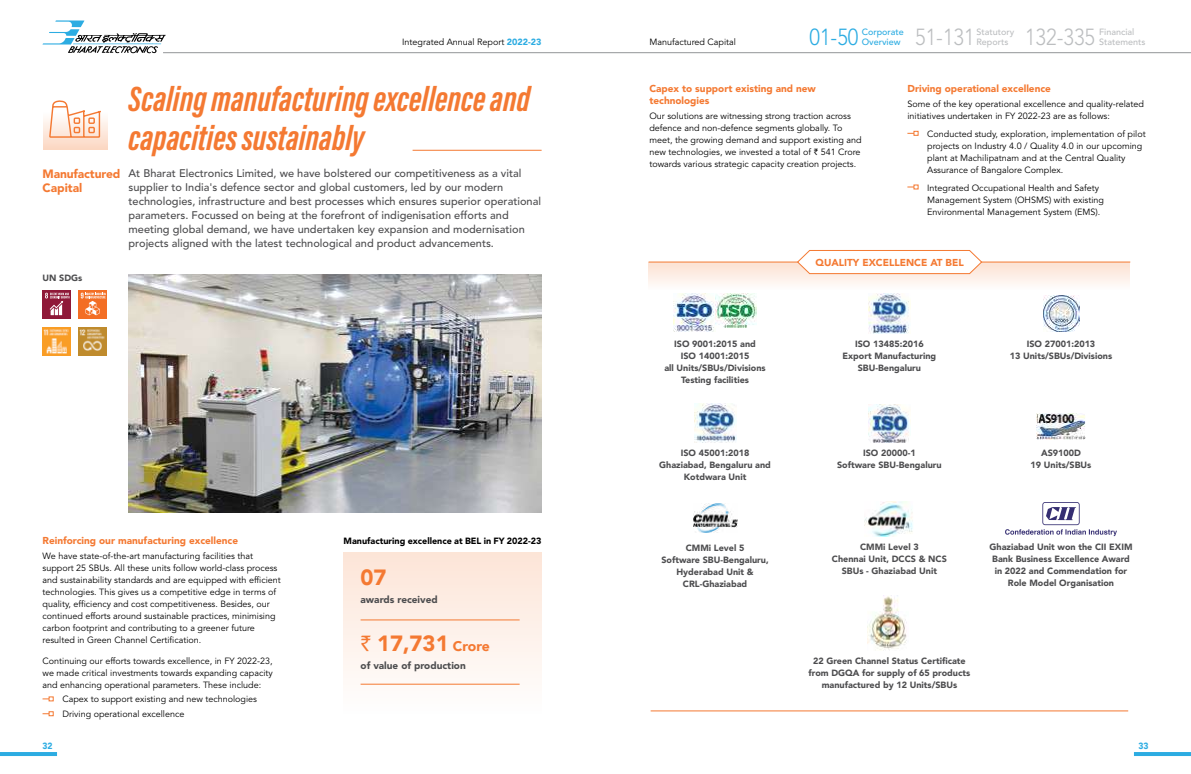
<style>
.page{position:relative;width:1191px;height:774px;background:#fff}
.page>*{position:absolute;margin:0;border:0;box-sizing:border-box;transform-origin:0 0}
.t1{font:italic 700 36px/39px "Acumin Pro Extra Cond";color:#f47932}
.t2{font:300 23.1px "Avenir LT Std";color:#bcbec0;scale:.88 1}
.t3{font:300 23.1px "Avenir LT Std";color:#2cace2;scale:.88 1}
.t4{font:900 22px "Avenir";color:#f47932}
.t5{font:900 12px/14px "Avenir LT Std";letter-spacing:-.01em;color:#f47932}
.t6{font:500 11px/14px "Avenir LT Std";color:#4d4d4f}
.t7{font:900 10px/12px "Avenir LT Std";color:#f47932}
.t8{font:900 10px "Avenir LT Std";color:#4d4d4f}
.t9{font:9px/12px "Avenir LT Std";color:#000}
.t10{font:900 9px/12px "Avenir LT Std";color:#4d4d4f;text-align:center}
.t11{font:900 9px "Avenir LT Std";color:#000}
.t12{font:500 9px/10px "Avenir LT Std";color:#bcbec0}
.t13{font:500 9px/10px "Avenir LT Std";color:#2cace2}
.t14{font:900 9px "Avenir";color:#2cace2;scale:.95 1}
.s1{font-family:"Avenir";font-weight:900;color:#2cace2}
.s2{font-family:"Rupee";font-weight:400}
.s3{font-size:14px}
.s4{font-family:"Rupee"}
</style>
<div class="page">
<div style="left:43px;top:85px;width:64px;height:65px;background:linear-gradient(to bottom,#fff,#fcddcb)"></div>
<svg style="left:48px;top:98px;width:54px;height:41px"></svg>
<img style="left:129px;top:274px;width:412px;height:239px">
<hr style="left:412px;top:150px;width:129px;height:1px;background:#f47932">
<svg style="left:43px;top:290px;width:28px;height:28px"></svg>
<svg style="left:45px;top:293px;width:24px;height:22px"></svg>
<svg style="left:78px;top:290px;width:28px;height:28px"></svg>
<svg style="left:81px;top:293px;width:25px;height:22px"></svg>
<img style="left:43px;top:328px;width:28px;height:28px">
<img style="left:78px;top:328px;width:28px;height:28px">
<svg style="left:43px;top:696px;width:11px;height:5px"></svg>
<svg style="left:43px;top:711px;width:11px;height:5px"></svg>
<div style="left:343px;top:552px;width:198px;height:165px;background:linear-gradient(to bottom,#fce4d6,#fefefe)"></div>
<hr style="left:360px;top:619px;width:159px;height:1px;background:#f47932">
<hr style="left:360px;top:684px;width:159px;height:1px;background:#f47932">
<div style="left:648px;top:262px;width:482px;height:56px;background:linear-gradient(to bottom,#fce8dc,#fff)"></div>
<hr style="left:648px;top:262px;width:163px;height:1px;background:#f47932">
<hr style="left:967px;top:262px;width:163px;height:1px;background:#f47932">
<svg style="left:796px;top:250px;width:186px;height:24px"></svg>
<hr style="left:650px;top:710px;width:478px;height:1px;background:#f47932">
<img style="left:673px;top:293px;width:42px;height:38px">
<img style="left:715px;top:293px;width:42px;height:35px">
<img style="left:694px;top:404px;width:42px;height:38px">
<img style="left:693px;top:504px;width:44px;height:29px">
<img style="left:864px;top:501px;width:49px;height:35px">
<img style="left:868px;top:294px;width:42px;height:40px">
<img style="left:1043px;top:296px;width:36px;height:36px">
<img style="left:868px;top:404px;width:41px;height:38px">
<img style="left:1036px;top:413px;width:49px;height:27px">
<svg style="left:907px;top:131px;width:11px;height:5px"></svg>
<svg style="left:907px;top:185px;width:11px;height:4px"></svg>
<svg style="left:1005px;top:502px;width:112px;height:34px"></svg>
<img style="left:867px;top:596px;width:40px;height:54px">
<hr style="left:163px;top:52px;width:1028px;height:1px;background:#939598">
<svg style="left:43px;top:20px;width:123px;height:33px"></svg>
<hr style="left:0;top:752px;width:57px;height:4px;background:#2cace2">
<hr style="left:1134px;top:752px;width:57px;height:4px;background:#2cace2">
<p class="t9" style="left:402px;top:36px;width:141px">Integrated Annual Report <span class="s1">2022-23</span></p>
<h3 class="t5" style="left:43px;top:167px;width:79px">Manufactured<br>Capital</h3>
<h1 class="t1" style="left:129px;top:79px;width:403px">Scaling manufacturing excellence and capacities sustainably</h1>
<p class="t6" style="left:129px;top:166px;width:414px">At Bharat Electronics Limited, we have bolstered our competitiveness as a vital supplier to India's defence sector and global customers, led by our modern technologies, infrastructure and best processes which ensures superior operational parameters. Focussed on being at the forefront of indigenisation efforts and meeting global demand, we have undertaken key expansion and modernisation projects aligned with the latest technological and product advancements.</p>
<p class="t10" style="left:43px;top:272px;width:41px">UN SDGs</p>
<p class="t7" style="left:43px;top:535px;width:197px">Reinforcing our manufacturing excellence</p>
<p class="t9" style="left:43px;top:550px;width:240px">We have state-of-the-art manufacturing facilities that support 25 SBUs. All these units follow world-class process and sustainability standards and are equipped with efficient technologies. This gives us a competitive edge in terms of quality, efficiency and cost competitiveness. Besides, our continued efforts around sustainable practices, minimising carbon footprint and contributing to a greener future resulted in Green Channel Certification.</p>
<p class="t9" style="left:43px;top:655px;width:232px;text-align:justify">Continuing our efforts towards excellence, in FY 2022-23, we made critical investments towards expanding capacity and enhancing operational parameters. These include:</p>
<p class="t9" style="left:62px;top:692px;width:196px;line-height:14.8px">Capex to support existing and new technologies<br>Driving operational excellence</p>
<p class="t11" style="left:343px;top:535px;width:199px">Manufacturing excellence at BEL in FY 2022-23</p>
<h3 class="t4" style="left:360px;top:558px;width:28px">07</h3>
<p class="t8" style="left:360px;top:593px;width:79px">awards received</p>
<h3 class="t4" style="left:360px;top:625px;width:131px"><span class="s2">`</span> 17,731 <span class="s3">Crore</span></h3>
<p class="t8" style="left:360px;top:659px;width:107px">of value of production</p>
<p class="t9" style="left:649px;top:36px;width:88px">Manufactured Capital</p>
<h2 class="t2" style="left:1025px;top:23px;width:81px">132-335</h2>
<p class="t12" style="left:1099px;top:27px;width:37px">Financial</p>
<h2 class="t3" style="left:809px;top:23px;width:57px">01-50</h2>
<p class="t12" style="left:1099px;top:37px;width:48px">Statements</p>
<p class="t13" style="left:861px;top:27px;width:44px">Corporate<br>Overview</p>
<h2 class="t2" style="left:915px;top:23px;width:69px">51-131</h2>
<p class="t12" style="left:976px;top:27px;width:39px">Statutory<br>Reports</p>
<p class="t7" style="left:649px;top:83px;width:168px">Capex to support existing and new technologies</p>
<p class="t9" style="left:649px;top:110px;width:214px">Our solutions are witnessing strong traction across defence and non-defence segments globally. To meet, the growing demand and support existing and new technologies, we invested a total of <span class="s4">`</span> 541 Crore towards various strategic capacity creation projects.</p>
<p class="t7" style="left:907px;top:83px;width:145px">Driving operational excellence</p>
<p class="t9" style="left:907px;top:98px;width:238px">Some of the key operational excellence and quality-related initiatives undertaken in FY 2022-23 are as follows:</p>
<p class="t9" style="left:927px;top:128px;width:220px">Conducted study, exploration, implementation of pilot projects on Industry 4.0 / Quality 4.0 in our upcoming plant at Machilipatnam and at the Central Quality Assurance of Bangalore Complex.</p>
<p class="t9" style="left:927px;top:182px;width:178px">Integrated Occupational Health and Safety<br>Management System (OHSMS) with existing<br>Environmental Management System (EMS).</p>
<p class="t10" style="left:664px;top:337px;width:103px">ISO 9001:2015 and<br>ISO 14001:2015<br>all Units/SBUs/Divisions<br>Testing facilities</p>
<p class="t10" style="left:659px;top:447px;width:113px">ISO 45001:2018<br>Ghaziabad, Bengaluru and<br>Kotdwara Unit</p>
<p class="t10" style="left:661px;top:541px;width:109px">CMMi Level 5<br>Software SBU-Bengaluru,<br>Hyderabad Unit &amp;<br>CRL-Ghaziabad</p>
<p class="t7" style="left:815px;top:256px;width:150px">QUALITY EXCELLENCE AT BEL</p>
<p class="t10" style="left:842px;top:337px;width:95px">ISO 13485:2016<br>Export Manufacturing<br>SBU-Bengaluru</p>
<p class="t10" style="left:1009px;top:337px;width:104px">ISO 27001:2013<br>13 Units/SBUs/Divisions</p>
<p class="t10" style="left:837px;top:447px;width:106px">ISO 20000-1<br>Software SBU-Bengaluru</p>
<p class="t10" style="left:1030px;top:447px;width:62px">AS9100D<br>19 Units/SBUs</p>
<p class="t10" style="left:832px;top:541px;width:116px">CMMi Level 3<br>Chennai Unit, DCCS &amp; NCS<br>SBUs - Ghaziabad Unit</p>
<p class="t10" style="left:989px;top:541px;width:144px">Ghaziabad Unit won the CII EXIM<br>Bank Business Excellence Award in 2022 and Commendation for<br>Role Model Organisation</p>
<p class="t10" style="left:808px;top:655px;width:163px">22 Green Channel Status Certificate from DGQA for supply of 65 products manufactured by 12 Units/SBUs</p>
<p class="t14" style="left:43px;top:738px;width:12px">32</p>
<p class="t14" style="left:1138px;top:738px;width:12px">33</p>
</div>
